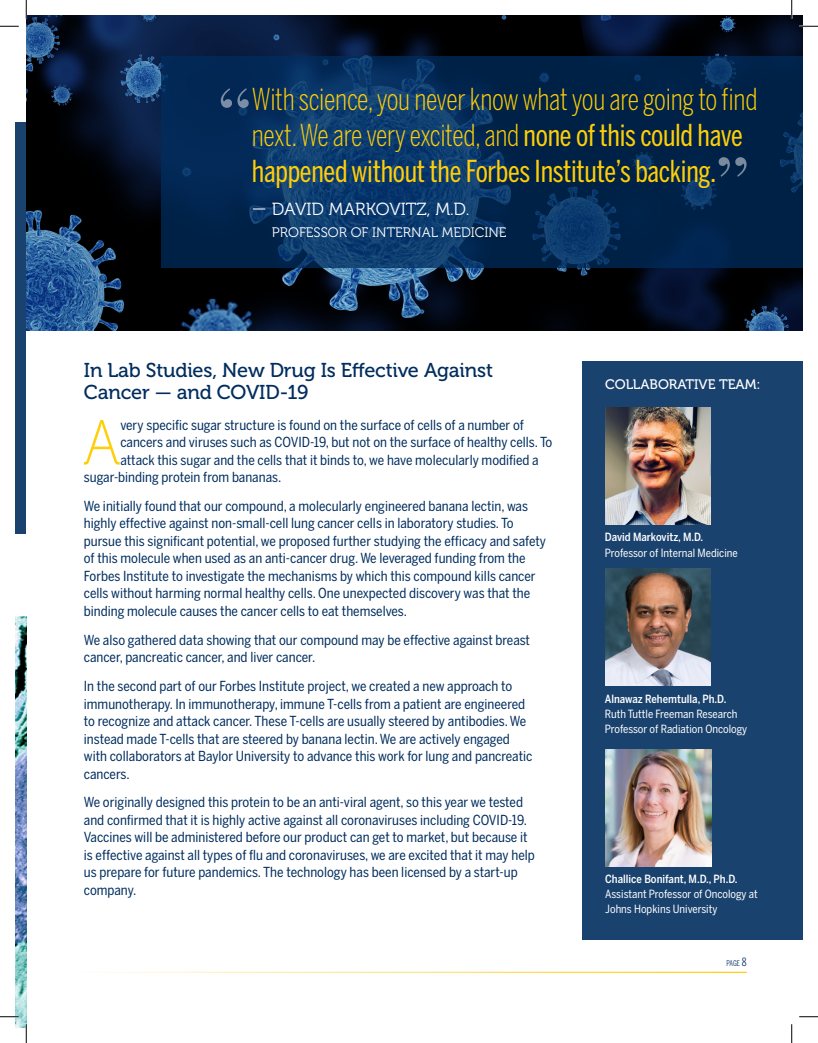
<style>
.page{position:relative;width:818px;height:1043px;background:#fff}
.page>*{position:absolute;margin:0;border:0;box-sizing:border-box;transform-origin:0 0}
.t1{font:75px "Bodoni";color:#fff}
.t2{font:63.75px "Museo 100";color:#fece08;scale:.9 1}
.t3{font:300 30px/36px "Benton Sans Comp";letter-spacing:-.01em;color:#fece08}
.t4{font:20px/22px "Museo 500";letter-spacing:-.01em;color:#002d5e}
.t5{font:17.5px "Museo 300";color:#fff}
.t6{font:13.75px/17.5px "Benton Sans Cond";color:#002d5e}
.t7{font:13.75px "Museo 300";color:#fff}
.t8{font:13.75px "Museo 500";color:#fff}
.t9{font:11.25px/15px "Benton Sans Cond";color:#fff}
.t10{font:7.88px "Benton Sans Comp";color:#002d5e}
.s1{font-family:"Benton Sans Comp Regluar";font-weight:400}
.s2{font-weight:500}
.s3{font-size:11.25px}
</style>
<div class="page">
<div style="left:582px;top:361px;width:220px;height:579px;background:#1a426e"></div>
<img style="left:15px;top:617px;width:11px;height:411px">
<img style="left:26px;top:15px;width:776px;height:315px">
<svg style="left:161px;top:56px;width:641px;height:212px"></svg>
<div style="left:15px;top:122px;width:11px;height:412px;background:#1a426e"></div>
<hr style="left:71px;top:971px;width:675px;height:1px;background:#fece08">
<img style="left:605px;top:407px;width:106px;height:117px">
<img style="left:605px;top:568px;width:106px;height:117px">
<img style="left:605px;top:749px;width:106px;height:117px">
<svg style="left:0;top:25px;width:19px;height:2px"></svg>
<svg style="left:799px;top:25px;width:19px;height:2px"></svg>
<svg style="left:0;top:1015px;width:19px;height:2px"></svg>
<svg style="left:799px;top:1016px;width:19px;height:1px"></svg>
<svg style="left:25px;top:0;width:2px;height:19px"></svg>
<svg style="left:25px;top:1024px;width:2px;height:18px"></svg>
<svg style="left:790px;top:0;width:2px;height:19px"></svg>
<svg style="left:791px;top:1024px;width:1px;height:18px"></svg>
<p class="t3" style="left:252px;top:82px;width:507px">With science, you never know what you are going to find next. We are very excited, and <span class="s1">none of this could have happened without the Forbes Institute’s backing.</span></p>
<p class="t5" style="left:252px;top:199px;width:219px">— DAVID MARKOVITZ, M.D.</p>
<p class="t7" style="left:272px;top:225px;width:236px">PROFESSOR OF INTERNAL MEDICINE</p>
<h1 class="t1" style="left:218px;top:72px;width:35px">“</h1>
<h1 class="t1" style="left:716px;top:141px;width:35px">”</h1>
<p class="t4" style="left:84px;top:359px;width:410px">In Lab Studies, New Drug Is Effective Against<br>Cancer — and COVID-19</p>
<p class="t2" style="left:83px;top:409px;width:43px">A</p>
<p class="t6" style="left:120px;top:416px;width:405px">very specific sugar structure is found on the surface of cells of a number of</p>
<p class="t6" style="left:120px;top:433px;width:433px">cancers and viruses such as COVID-19, but not on the surface of healthy cells. To</p>
<p class="t6" style="left:120px;top:451px;width:420px">attack this sugar and the cells that it binds to, we have molecularly modified a</p>
<p class="t6" style="left:84px;top:468px;width:199px">sugar-binding protein from bananas.</p>
<p class="t6" style="left:84px;top:497px;width:464px">We initially found that our compound, a molecularly engineered banana lectin, was highly effective against non-small-cell lung cancer cells in laboratory studies. To pursue this significant potential, we proposed further studying the efficacy and safety of this molecule when used as an anti-cancer drug. We leveraged funding from the Forbes Institute to investigate the mechanisms by which this compound kills cancer cells without harming normal healthy cells. One unexpected discovery was that the binding molecule causes the cancer cells to eat themselves.</p>
<p class="t6" style="left:84px;top:631px;width:447px">We also gathered data showing that our compound may be effective against breast cancer, pancreatic cancer, and liver cancer.</p>
<p class="t6" style="left:84px;top:677px;width:450px">In the second part of our Forbes Institute project, we created a new approach to immunotherapy. In immunotherapy, immune T-cells from a patient are engineered to recognize and attack cancer. These T-cells are usually steered by antibodies. We instead made T-cells that are steered by banana lectin. We are actively engaged with collaborators at Baylor University to advance this work for lung and pancreatic cancers.</p>
<p class="t6" style="left:84px;top:793px;width:452px">We originally designed this protein to be an anti-viral agent, so this year we tested and confirmed that it is highly active against all coronaviruses including COVID-19.<br>Vaccines will be administered before our product can get to market, but because it is effective against all types of flu and coronaviruses, we are excited that it may help us prepare for future pandemics. The technology has been licensed by a start-up company.</p>
<p class="t8" style="left:605px;top:377px;width:157px">COLLABORATIVE TEAM:</p>
<p class="t9" style="left:604px;top:530px;width:134px"><span class="s2">David Markovitz, M.D.<br></span>Professor of Internal Medicine</p>
<p class="t9" style="left:604px;top:691px;width:144px"><span class="s2">Alnawaz Rehemtulla, Ph.D.<br></span>Ruth Tuttle Freeman Research<br>Professor of Radiation Oncology</p>
<p class="t9" style="left:605px;top:871px;width:154px"><span class="s2">Challice Bonifant, M.D., Ph.D.<br></span>Assistant Professor of Oncology at<br>Johns Hopkins University</p>
<p class="t10" style="left:726px;top:958px;width:22px">page <span class="s3">8</span></p>
</div>
